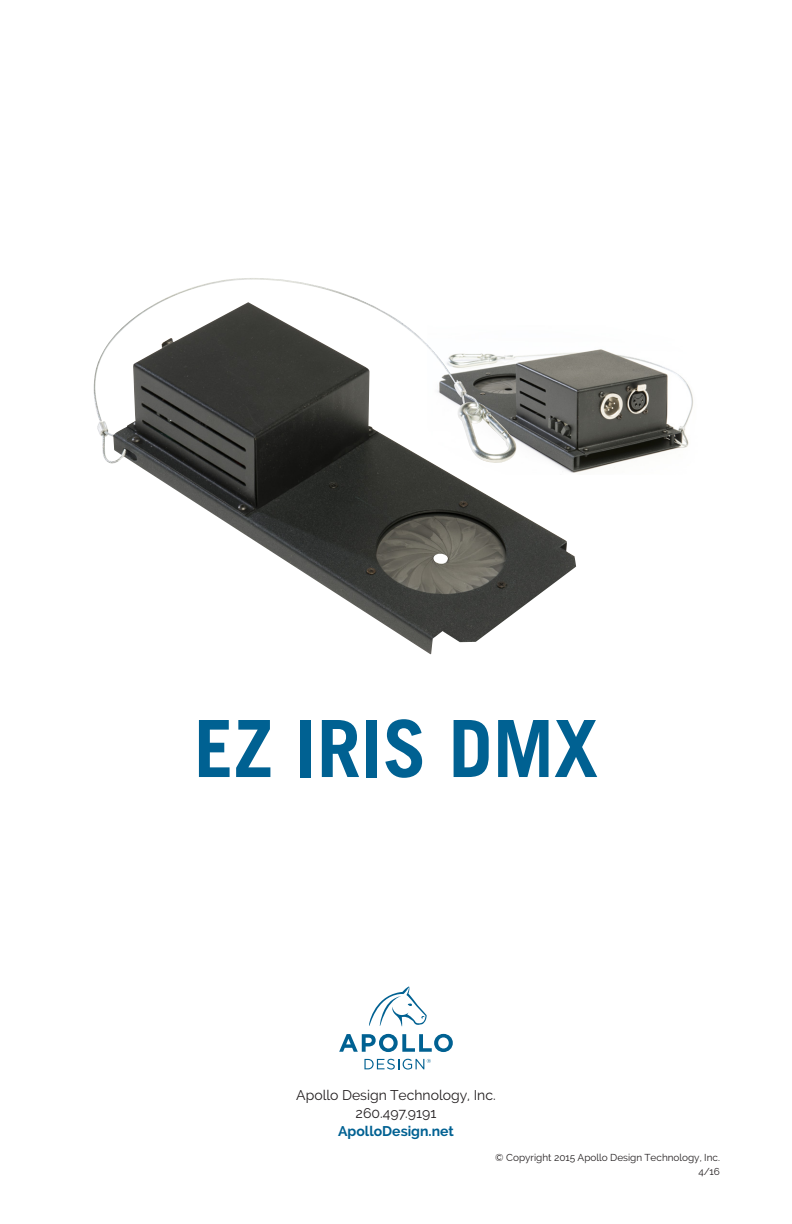
<style>
.page{position:relative;width:792px;height:1224px;background:#fff}
.page>*{position:absolute;margin:0;border:0;box-sizing:border-box;transform-origin:0 0}
.t1{font:700 79px "Trade Gothic LT Std";color:#006192}
.t2{font:14px/18px "Raleway";color:#231f20;text-align:center}
.t3{font:700 14px "Raleway";color:#006192}
.t4{font:10px/14px "Raleway";color:#231f20;text-align:right}
</style>
<div class="page">
<img style="left:576px;top:349px;width:117px;height:124px">
<img style="left:93px;top:278px;width:483px;height:376px">
<svg style="left:339px;top:1034px;width:114px;height:18px"></svg>
<svg style="left:369px;top:986px;width:58px;height:41px"></svg>
<svg style="left:364px;top:1059px;width:67px;height:11px"></svg>
<h1 class="t1" style="left:194px;top:700px;width:405px">EZ IRIS DMX</h1>
<h2 class="t2" style="left:296px;top:1086px;width:201px">Apollo Design Technology, Inc.<br>260.497.9191</h2>
<h2 class="t3" style="left:338px;top:1123px;width:117px">ApolloDesign.net</h2>
<p class="t4" style="left:495px;top:1151px;width:226px">© Copyright 2015 Apollo Design Technology, Inc.<br>4/16</p>
</div>
